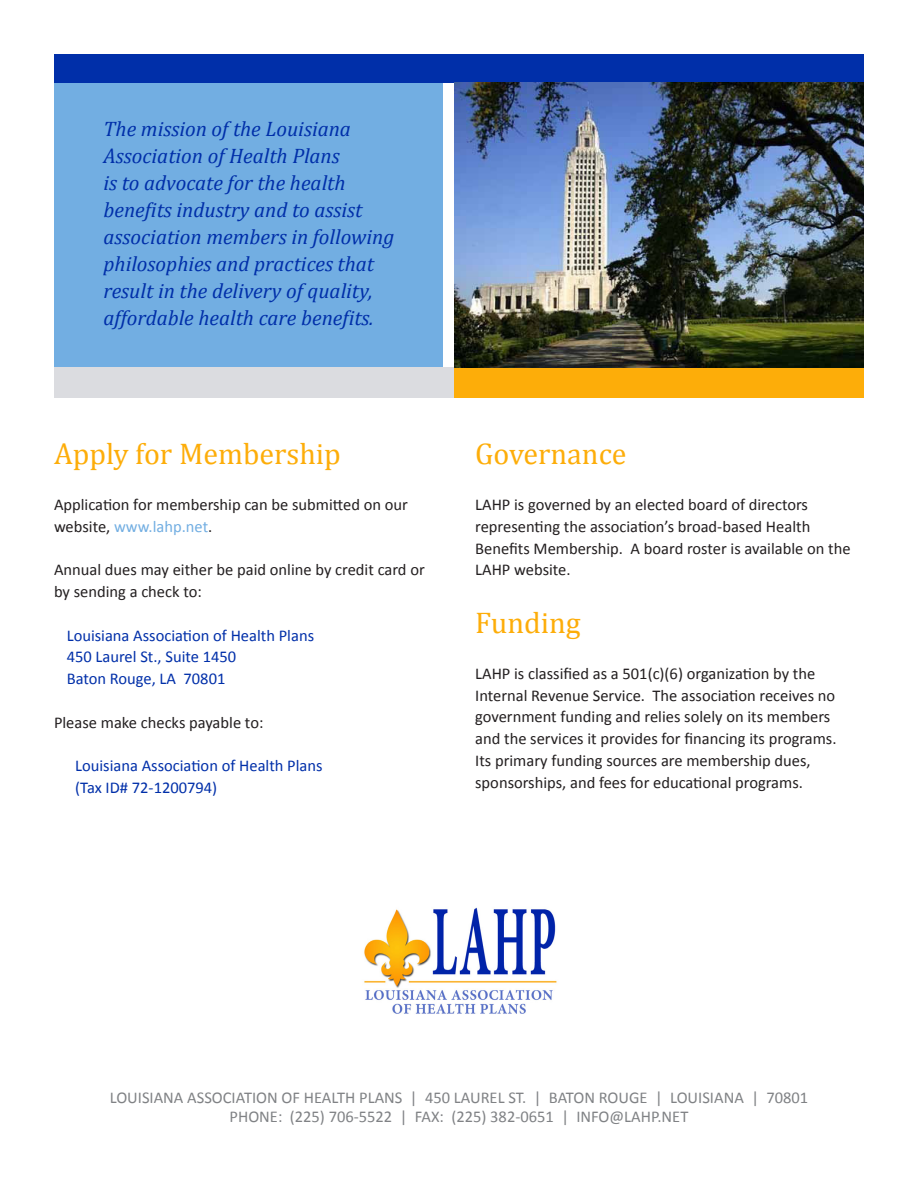
<style>
.page{position:relative;width:918px;height:1188px;background:#fff}
.page>*{position:absolute;margin:0;border:0;box-sizing:border-box;transform-origin:0 0}
.t1{font:30px "Cambria";color:#fdad09}
.t2{font:italic 21px/27px "Cambria";color:#002fa9}
.t3{font:16.5px/21.8px "Calibri";color:#231f20}
.t4{font:16.5px "Calibri";color:#002fa9}
.t5{font:16.5px "Calibri";color:#808285}
.s1{color:#72aee2}
</style>
<div class="page">
<div style="left:54px;top:54px;width:810px;height:29px;background:#002fa9"></div>
<div style="left:54px;top:83px;width:389px;height:285px;background:#72aee2"></div>
<div style="left:54px;top:368px;width:401px;height:30px;background:#dbdce0"></div>
<div style="left:455px;top:368px;width:409px;height:30px;background:#fdad09"></div>
<img style="left:455px;top:83px;width:409px;height:285px">
<img style="left:364px;top:907px;width:193px;height:107px">
<p class="t2" style="left:103px;top:115px;width:292px">The mission of the Louisiana<br>Association of Health Plans<br>is to advocate for the health benefits industry and to assist association members in following philosophies and practices that result in the delivery of quality, affordable health care benefits.</p>
<p class="t1" style="left:54px;top:436px;width:289px">Apply for Membership</p>
<p class="t3" style="left:54px;top:493px;width:356px">Application for membership can be submitted on our website, <span class="s1">www.lahp.net</span>.</p>
<p class="t3" style="left:54px;top:558px;width:372px">Annual dues may either be paid online by credit card or by sending a check to:</p>
<p class="t4" style="left:67px;top:625px;width:249px">Louisiana Association of Health Plans</p>
<p class="t4" style="left:67px;top:647px;width:171px">450 Laurel St., Suite 1450</p>
<p class="t4" style="left:67px;top:668px;width:160px">Baton Rouge, LA 70801</p>
<p class="t3" style="left:54px;top:710px;width:211px">Please make checks payable to:</p>
<p class="t4" style="left:75px;top:755px;width:249px">Louisiana Association of Health Plans</p>
<p class="t4" style="left:75px;top:777px;width:143px">(Tax ID# 72-1200794)</p>
<p class="t1" style="left:475px;top:436px;width:153px">Governance</p>
<p class="t3" style="left:475px;top:493px;width:377px">LAHP is governed by an elected board of directors representing the association’s broad-based Health Benefits Membership. A board roster is available on the LAHP website.</p>
<p class="t1" style="left:475px;top:605px;width:107px">Funding</p>
<p class="t3" style="left:475px;top:662px;width:363px">LAHP is classified as a 501(c)(6) organization by the Internal Revenue Service. The association receives no government funding and relies solely on its members and the services it provides for financing its programs.<br>Its primary funding sources are membership dues, sponsorships, and fees for educational programs.</p>
<p class="t5" style="left:110px;top:1087px;width:700px">LOUISIANA ASSOCIATION OF HEALTH PLANS | 450 LAUREL ST. | BATON ROUGE | LOUISIANA | 70801</p>
<p class="t5" style="left:230px;top:1107px;width:460px">PHONE: (225) 706-5522 | FAX: (225) 382-0651 | INFO@LAHP.NET</p>
</div>
